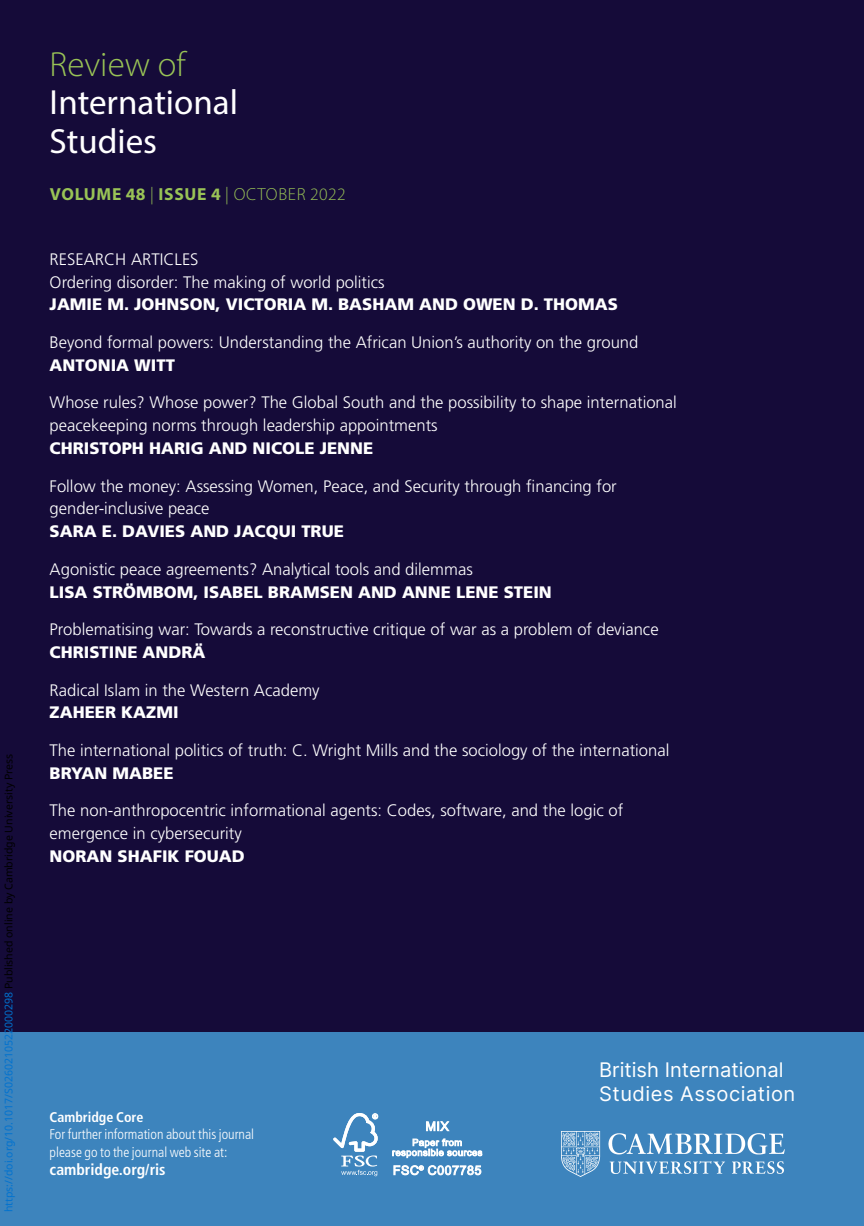
<style>
.page{position:relative;width:864px;height:1226px;background:#fff}
.page>*{position:absolute;margin:0;border:0;box-sizing:border-box;transform-origin:0 0}
.t1{font:35px/38.5px "Myriad Pro";color:#fff}
.t2{font:20.12px/24.5px "Inter V";color:#fff}
.t3{font:700 17.5px "Myriad Pro";letter-spacing:.04em;color:#99c356}
.t4{font:300 16.62px/22.8px "Frutiger";color:#fff}
.t5{font:700 condensed 15.75px "Frutiger LT Std";color:#fff}
.t6{font:300 condensed 14px/17.5px "Frutiger";color:#fff}
.t7{font:10.5px "Noto Sans";color:#0172cf}
.s1{color:#000}
.s2{font-weight:300;color:#99c356}
.s3{font-weight:300}
.s4{font-weight:900}
.s5{font-family:"Frutiger LT Std";font-weight:700}
</style>
<div class="page">
<div style="left:0;top:0;width:863px;height:1225px;background:#150b39"></div>
<div style="left:0;top:1032px;width:863px;height:193px;background:#3d84bd"></div>
<svg style="left:333px;top:1113px;width:45px;height:63px"></svg>
<svg style="left:392px;top:1121px;width:90px;height:36px"></svg>
<svg style="left:393px;top:1165px;width:88px;height:10px"></svg>
<img style="left:561px;top:1131px;width:223px;height:45px">
<p class="t7" style="left:1px;top:1212px;width:460px;rotate:-90deg">https://doi.org/10.1017/S0260210522000298 <span class="s1">Published online by Cambridge University Press</span></p>
<p class="t1" style="left:50px;top:48px;width:190px"><span class="s2">Review of<br></span>International<br>Studies</p>
<p class="t3" style="left:50px;top:187px;width:297px">VOLUME 48 <span class="s3">|</span> ISSUE 4 <span class="s3">| OCTOBER 2022</span></p>
<p class="t4" style="left:50px;top:249px;width:569px">RESEARCH ARTICLES<br>Ordering disorder: The making of world politics<br><span class="s4">JAMIE M. JOHNSON, VICTORIA M. BASHAM AND OWEN D. THOMAS</span></p>
<p class="t4" style="left:50px;top:332px;width:590px">Beyond formal powers: Understanding the African Union’s authority on the ground<br><span class="s4">ANTONIA WITT</span></p>
<p class="t4" style="left:50px;top:392px;width:628px">Whose rules? Whose power? The Global South and the possibility to shape international peacekeeping norms through leadership appointments<br><span class="s4">CHRISTOPH HARIG AND NICOLE JENNE</span></p>
<p class="t4" style="left:50px;top:475px;width:568px">Follow the money: Assessing Women, Peace, and Security through financing for gender-inclusive peace<br><span class="s4">SARA E. DAVIES AND JACQUI TRUE</span></p>
<p class="t4" style="left:50px;top:559px;width:503px">Agonistic peace agreements? Analytical tools and dilemmas<br><span class="s4">LISA STRÖMBOM, ISABEL BRAMSEN AND ANNE LENE STEIN</span></p>
<p class="t4" style="left:50px;top:619px;width:610px">Problematising war: Towards a reconstructive critique of war as a problem of deviance<br><span class="s4">CHRISTINE ANDRÄ</span></p>
<p class="t4" style="left:50px;top:679px;width:271px">Radical Islam in the Western Academy<br><span class="s4">ZAHEER KAZMI</span></p>
<p class="t4" style="left:50px;top:740px;width:621px">The international politics of truth: C. Wright Mills and the sociology of the international<br><span class="s4">BRYAN MABEE</span></p>
<p class="t4" style="left:50px;top:800px;width:575px">The non-anthropocentric informational agents: Codes, software, and the logic of emergence in cybersecurity<br><span class="s4">NORAN SHAFIK FOUAD</span></p>
<p class="t6" style="left:50px;top:1109px;width:206px"><span class="s5">Cambridge Core<br></span>For further information about this journal please go to the journal web site at:</p>
<p class="t5" style="left:50px;top:1162px;width:117px">cambridge.org/ris</p>
<p class="t2" style="left:599px;top:1056px;width:197px">British International<br>Studies Association</p>
</div>
